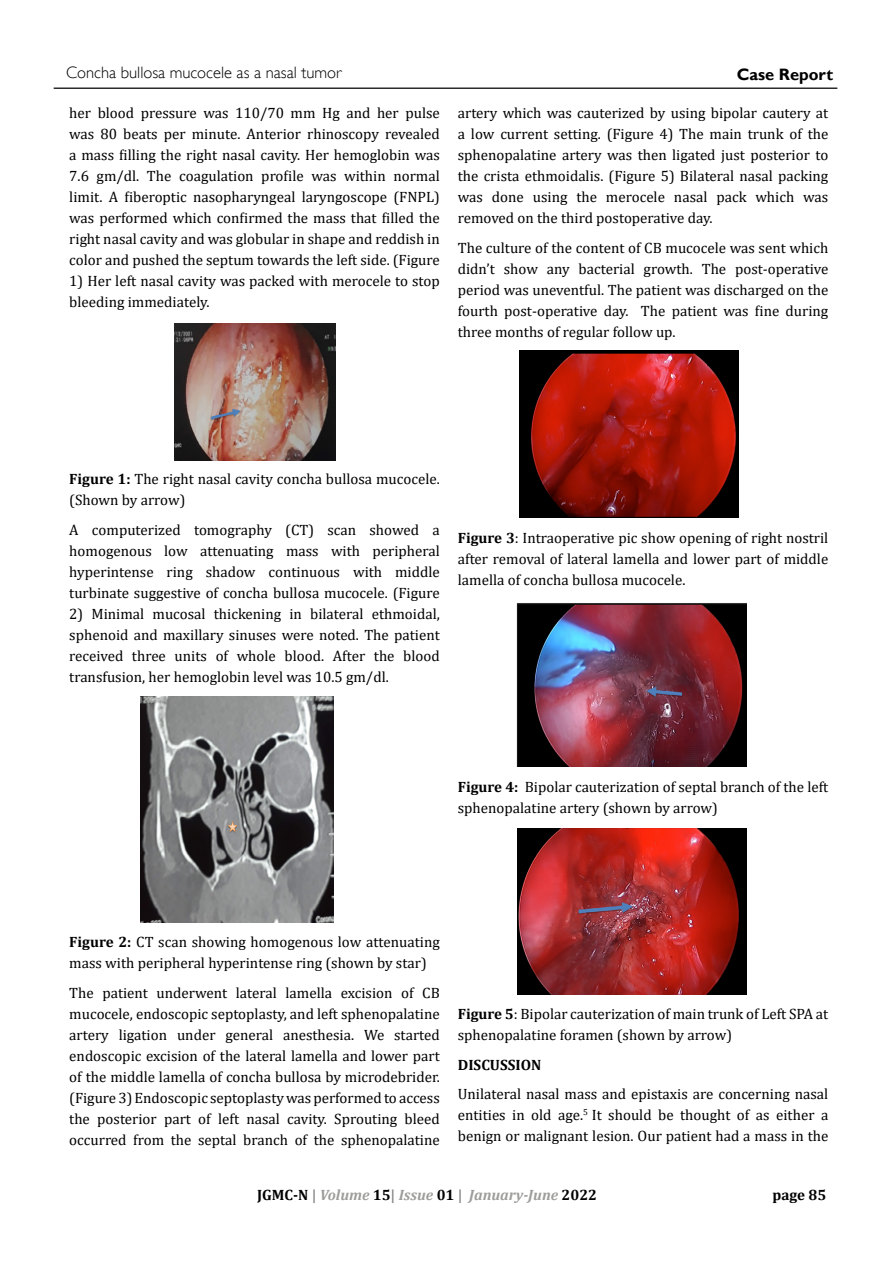
<style>
.page{position:relative;width:893px;height:1263px;background:#fff}
.page>*{position:absolute;margin:0;border:0;box-sizing:border-box;transform-origin:0 0}
.t1{font:300 16.5px "Gill Sans";color:#000}
.t2{font:700 16.5px "Gill Sans";color:#000}
.t3{font:15px/21px "Cambria";color:#000;text-align:justify}
.t4{font:italic 700 15px "Cambria";color:#9d9d9c}
.t5{font:700 15px "Cambria";color:#000}
.s1{font-weight:700}
.s2{font-style:normal;color:#000}
.s3{font-style:normal;color:#878787}
</style>
<div class="page">
<hr style="left:54px;top:88px;width:783px;height:1px;background:#000">
<img style="left:174px;top:323px;width:161px;height:137px">
<img style="left:140px;top:696px;width:193px;height:226px">
<img style="left:518px;top:829px;width:229px;height:165px">
<img style="left:516px;top:603px;width:231px;height:163px">
<img style="left:519px;top:351px;width:220px;height:166px">
<p class="t1" style="left:66px;top:63px;width:277px">Concha bullosa mucocele as a nasal tumor</p>
<p class="t2" style="left:737px;top:65px;width:98px">Case Report</p>
<p class="t3" style="left:69px;top:102px;width:372px">her blood pressure was 110/70 mm Hg and her pulse was 80 beats per minute. Anterior rhinoscopy revealed a mass filling the right nasal cavity. Her hemoglobin was 7.6 gm/dl. The coagulation profile was within normal limit. A fiberoptic nasopharyngeal laryngoscope (FNPL) was performed which confirmed the mass that filled the right nasal cavity and was globular in shape and reddish in color and pushed the septum towards the left side. (Figure</p>
<p class="t3" style="left:69px;top:270px;width:372px">1) Her left nasal cavity was packed with merocele to stop bleeding immediately.</p>
<p class="t3" style="left:458px;top:102px;width:372px">artery which was cauterized by using bipolar cautery at a low current setting. (Figure 4) The main trunk of the sphenopalatine artery was then ligated just posterior to the crista ethmoidalis. (Figure 5) Bilateral nasal packing was done using the merocele nasal pack which was removed on the third postoperative day.</p>
<p class="t3" style="left:458px;top:237px;width:372px">The culture of the content of CB mucocele was sent which didn’t show any bacterial growth. The post-operative period was uneventful. The patient was discharged on the fourth post-operative day. The patient was fine during three months of regular follow up.</p>
<p class="t3" style="left:69px;top:468px;width:372px"><span class="s1">Figure 1:</span> The right nasal cavity concha bullosa mucocele. (Shown by arrow)</p>
<p class="t3" style="left:69px;top:519px;width:372px">A computerized tomography (CT) scan showed a homogenous low attenuating mass with peripheral hyperintense ring shadow continuous with middle turbinate suggestive of concha bullosa mucocele. (Figure</p>
<p class="t3" style="left:69px;top:603px;width:372px">2) Minimal mucosal thickening in bilateral ethmoidal, sphenoid and maxillary sinuses were noted. The patient received three units of whole blood. After the blood transfusion, her hemoglobin level was 10.5 gm/dl.</p>
<p class="t3" style="left:458px;top:527px;width:372px"><span class="s1">Figure 3</span>: Intraoperative pic show opening of right nostril after removal of lateral lamella and lower part of middle lamella of concha bullosa mucocele.</p>
<p class="t3" style="left:458px;top:776px;width:372px"><span class="s1">Figure 4:</span> Bipolar cauterization of septal branch of the left sphenopalatine artery (shown by arrow)</p>
<p class="t3" style="left:69px;top:931px;width:372px"><span class="s1">Figure 2:</span> CT scan showing homogenous low attenuating mass with peripheral hyperintense ring (shown by star)</p>
<p class="t3" style="left:69px;top:982px;width:372px">The patient underwent lateral lamella excision of CB mucocele, endoscopic septoplasty, and left sphenopalatine artery ligation under general anesthesia. We started endoscopic excision of the lateral lamella and lower part of the middle lamella of concha bullosa by microdebrider. (Figure 3) Endoscopic septoplasty was performed to access the posterior part of left nasal cavity. Sprouting bleed occurred from the septal branch of the sphenopalatine</p>
<p class="t3" style="left:458px;top:1003px;width:372px"><span class="s1">Figure 5</span>: Bipolar cauterization of main trunk of Left SPA at sphenopalatine foramen (shown by arrow)</p>
<p class="t5" style="left:458px;top:1054px;width:85px">DISCUSSION</p>
<p class="t3" style="left:458px;top:1083px;width:372px">Unilateral nasal mass and epistaxis are concerning nasal entities in old age.<sup>5</sup> It should be thought of as either a benign or malignant lesion. Our patient had a mass in the</p>
<p class="t4" style="left:257px;top:1186px;width:342px"><span class="s2">JGMC-N</span> <span class="s3">|</span> Volume <span class="s2">15</span><span class="s3">|</span> Issue <span class="s2">01</span> <span class="s3">|</span> January-June <span class="s2">2022</span></p>
<p class="t5" style="left:772px;top:1184px;width:55px">page 85</p>
</div>
